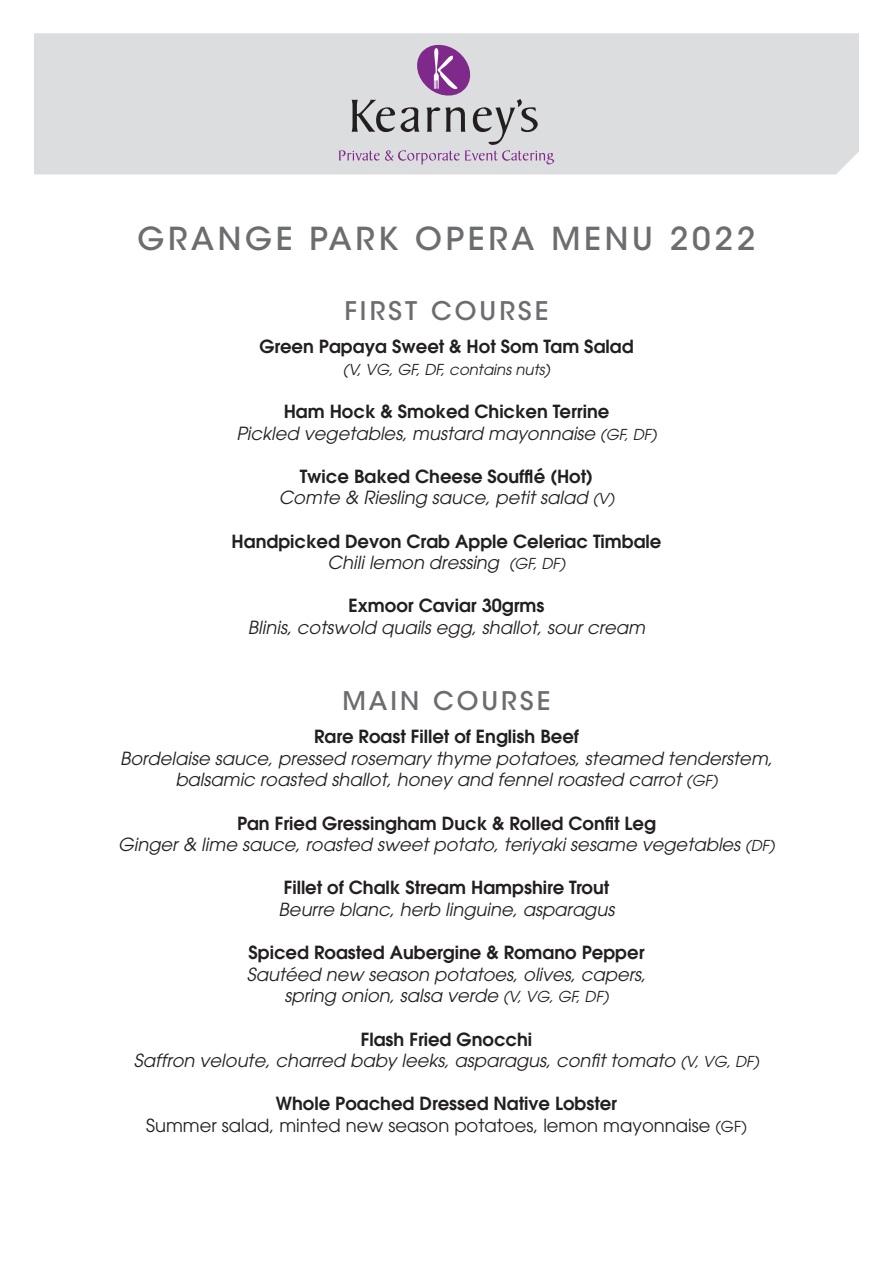
<style>
.page{position:relative;width:893px;height:1263px;background:#fff}
.page>*{position:absolute;margin:0;border:0;box-sizing:border-box;transform-origin:0 0}
.t1{font:500 31.5px "ITC Avant Garde Std";letter-spacing:.12em;color:#6c6d70}
.t2{font:500 25.5px "ITC Avant Garde Std";letter-spacing:.12em;color:#6c6d70}
.t3{font:italic 18px "Avant Garde";color:#231f20}
.t4{font:600 18px "Avant Garde";color:#231f20}
.t5{font:18px "Avant Garde";color:#231f20}
.t6{font:italic 15px "Avant Garde";color:#231f20}
.s1{font-size:15px}
</style>
<div class="page">
<div style="left:34px;top:33px;width:825px;height:141px;background:#dcdddf"></div>
<svg style="left:339px;top:42px;width:215px;height:122px"></svg>
<p class="t1" style="left:137px;top:219px;width:619px">GRANGE PARK OPERA MENU 2022</p>
<p class="t2" style="left:344px;top:295px;width:206px">FIRST COURSE</p>
<p class="t4" style="left:259px;top:335px;width:376px">Green Papaya Sweet &amp; Hot Som Tam Salad</p>
<p class="t6" style="left:343px;top:360px;width:209px">(V, VG, GF, DF, contains nuts)</p>
<p class="t4" style="left:284px;top:399px;width:327px">Ham Hock &amp; Smoked Chicken Terrine</p>
<p class="t3" style="left:236px;top:422px;width:422px">Pickled vegetables, mustard mayonnaise <span class="s1">(GF, DF)</span></p>
<p class="t4" style="left:300px;top:464px;width:295px">Twice Baked Cheese Soufflé (Hot)</p>
<p class="t3" style="left:279px;top:487px;width:337px">Comte &amp; Riesling sauce, petit salad <span class="s1">(V)</span></p>
<p class="t4" style="left:232px;top:529px;width:431px">Handpicked Devon Crab Apple Celeriac Timbale</p>
<p class="t3" style="left:328px;top:552px;width:239px">Chili lemon dressing <span class="s1">(GF, DF)</span></p>
<p class="t4" style="left:348px;top:594px;width:197px">Exmoor Caviar 30grms</p>
<p class="t3" style="left:248px;top:617px;width:399px">Blinis, cotswold quails egg, shallot, sour cream</p>
<p class="t2" style="left:342px;top:685px;width:210px">MAIN COURSE</p>
<p class="t4" style="left:314px;top:725px;width:266px">Rare Roast Fillet of English Beef</p>
<p class="t3" style="left:120px;top:747px;width:654px">Bordelaise sauce, pressed rosemary thyme potatoes, steamed tenderstem,</p>
<p class="t3" style="left:175px;top:769px;width:544px">balsamic roasted shallot, honey and fennel roasted carrot <span class="s1">(GF)</span></p>
<p class="t4" style="left:237px;top:811px;width:420px">Pan Fried Gressingham Duck &amp; Rolled Confit Leg</p>
<p class="t3" style="left:118px;top:834px;width:658px">Ginger &amp; lime sauce, roasted sweet potato, teriyaki sesame vegetables <span class="s1">(DF)</span></p>
<p class="t4" style="left:284px;top:876px;width:327px">Fillet of Chalk Stream Hampshire Trout</p>
<p class="t3" style="left:279px;top:899px;width:337px">Beurre blanc, herb linguine, asparagus</p>
<p class="t4" style="left:249px;top:941px;width:397px">Spiced Roasted Aubergine &amp; Romano Pepper</p>
<p class="t3" style="left:247px;top:963px;width:401px">Sautéed new season potatoes, olives, capers,</p>
<p class="t3" style="left:284px;top:985px;width:326px">spring onion, salsa verde <span class="s1">(V, VG, GF, DF)</span></p>
<p class="t4" style="left:361px;top:1027px;width:173px">Flash Fried Gnocchi</p>
<p class="t3" style="left:134px;top:1050px;width:627px">Saffron veloute, charred baby leeks, asparagus, confit tomato <span class="s1">(V, VG, DF)</span></p>
<p class="t4" style="left:276px;top:1092px;width:343px">Whole Poached Dressed Native Lobster</p>
<p class="t5" style="left:146px;top:1115px;width:602px">Summer salad, minted new season potatoes, lemon mayonnaise <span class="s1">(GF)</span></p>
</div>
